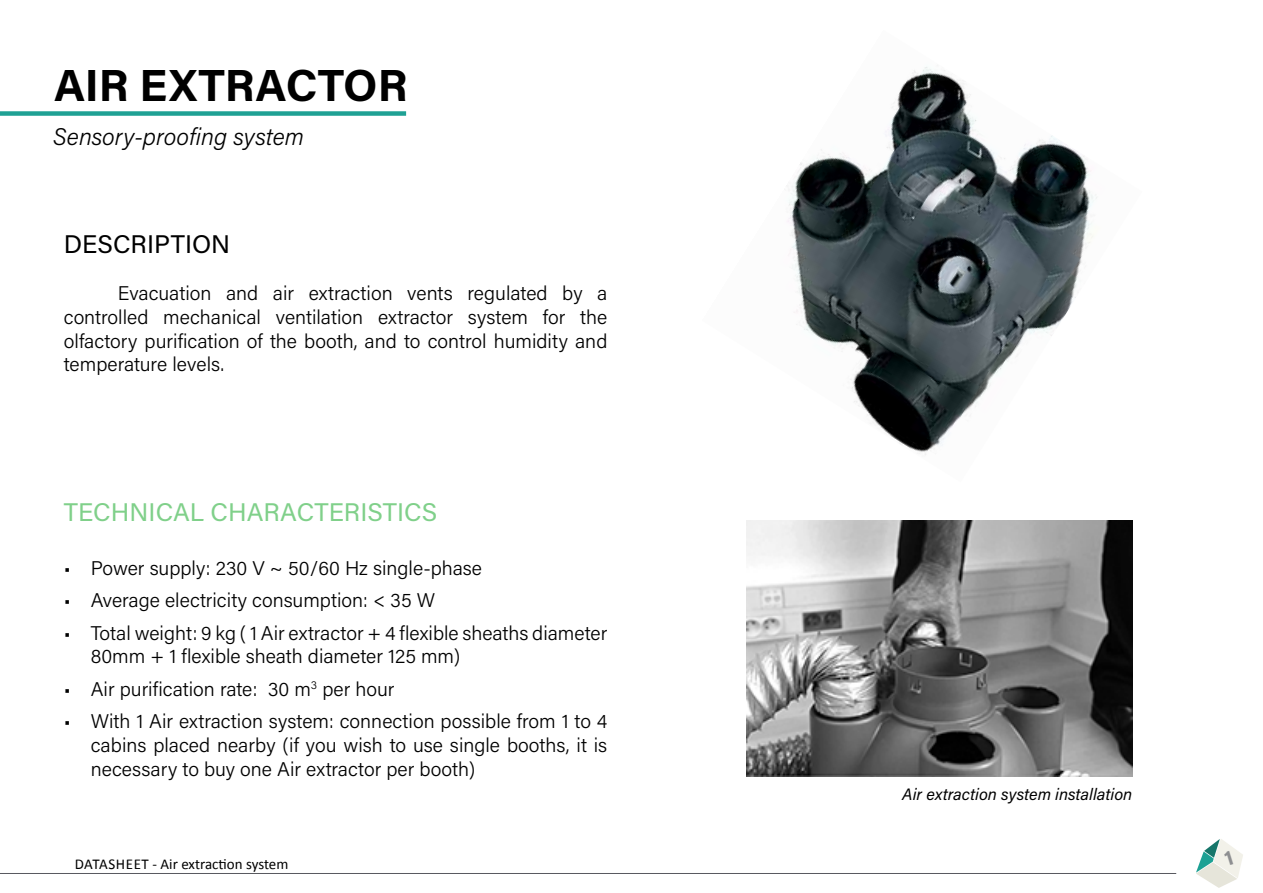
<style>
.page{position:relative;width:1263px;height:893px;background:#fff}
.page>*{position:absolute;margin:0;border:0;box-sizing:border-box;transform-origin:0 0}
.t1{font:700 45px "Acumin Pro";color:#000}
.t2{font:25.5px "Acumin Pro";color:#80d08a}
.t3{font:25.5px "Acumin Pro";color:#000}
.t4{font:italic 300 24px "Acumin Pro";color:#000}
.t5{font:300 19.8px/23.7px "Acumin Pro";color:#000;text-align:justify}
.t6{font:italic 16.5px "Acumin Pro";color:#010000}
.t7{font:15px "Calibri";color:#000}
</style>
<div class="page">
<img style="left:787px;top:67px;width:310px;height:388px">
<div style="left:0;top:111px;width:406px;height:5px;background:#1fa194"></div>
<hr style="left:0;top:873px;width:1176px;height:1px;background:#58595f">
<img style="left:746px;top:520px;width:386px;height:257px">
<svg style="left:1196px;top:839px;width:47px;height:49px"></svg>
<h1 class="t1" style="left:54px;top:54px;width:355px">AIR EXTRACTOR</h1>
<p class="t4" style="left:53px;top:120px;width:253px">Sensory-proofing system</p>
<p class="t3" style="left:64px;top:226px;width:168px">DESCRIPTION</p>
<p class="t5" style="left:64px;top:281px;width:545px;text-indent:54px">Evacuation and air extraction vents regulated by a controlled mechanical ventilation extractor system for the olfactory purification of the booth, and to control humidity and temperature levels.</p>
<p class="t2" style="left:64px;top:494px;width:375px">TECHNICAL CHARACTERISTICS</p>
<p class="t5" style="left:64px;top:556px;width:420px">• Power supply: 230 V ~ 50/60 Hz single-phase</p>
<p class="t5" style="left:64px;top:588px;width:373px">• Average electricity consumption: &lt; 35 W</p>
<p class="t5" style="left:91px;top:620px;width:518px;text-indent:-27px">• Total weight: 9 kg ( 1 Air extractor + 4 flexible sheaths diameter<br>80mm + 1 flexible sheath diameter 125 mm)</p>
<p class="t5" style="left:64px;top:676px;width:332px">• Air purification rate: 30 m<sup>3</sup> per hour</p>
<p class="t5" style="left:91px;top:708px;width:518px;text-indent:-27px">• With 1 Air extraction system: connection possible from 1 to 4 cabins placed nearby (if you wish to use single booths, it is necessary to buy one Air extractor per booth)</p>
<p class="t7" style="left:75px;top:854px;width:215px">DATASHEET - Air extraction system</p>
<p class="t6" style="left:902px;top:782px;width:232px">Air extraction system installation</p>
</div>
